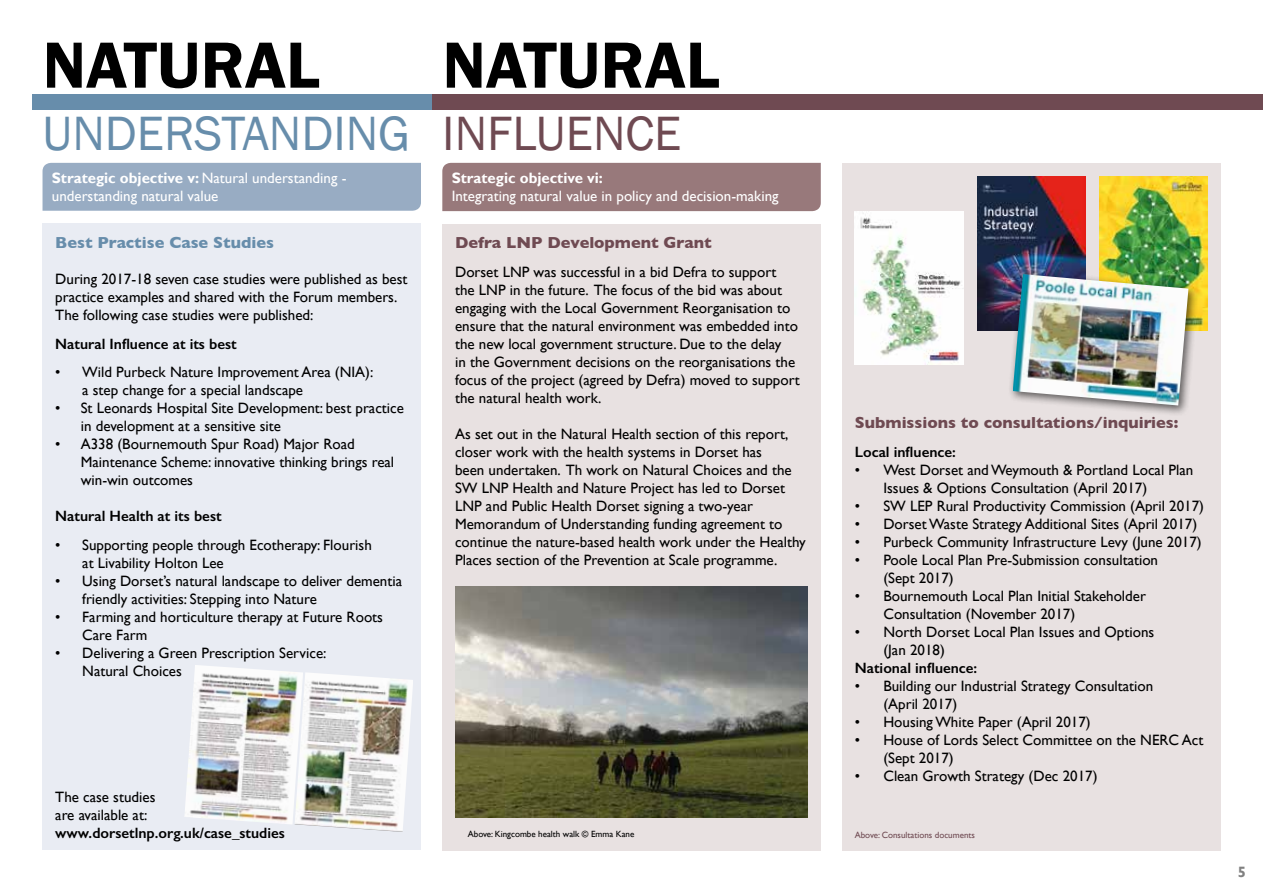
<style>
.page{position:relative;width:1263px;height:893px;background:#fff}
.page>*{position:absolute;margin:0;border:0;box-sizing:border-box;transform-origin:0 0}
.t1{font:600 67.5px "Franklin Gothic";color:#000}
.t2{font:49.5px "Franklin Gothic";color:#678dab}
.t3{font:49.5px "Franklin Gothic";color:#6f4a52}
.t4{font:700 16.35px "Gill Sans";color:#6f4a52}
.t5{font:700 16.35px "Gill Sans";color:#678dab}
.t6{font:15px/18px "Gill Sans";color:#000}
.t7{font:15px/18px "Gill Sans";color:#fff}
.t8{font:600 15px "Gill Sans";color:#000}
.t9{font:700 15px "Gill Sans";color:#fff}
.t10{font:700 15px "Gill Sans";color:#000}
.t11{font:9px "Gill Sans";color:#000}
.t12{font:9px "Gill Sans";color:#6f4a52}
.s1{font-weight:700}
</style>
<div class="page">
<div style="left:432px;top:94px;width:831px;height:15px;background:#6f4a52"></div>
<div style="left:43px;top:223px;width:378px;height:627px;background:#e9ecf3"></div>
<div style="left:32px;top:94px;width:400px;height:15px;background:#678dab"></div>
<div style="left:43px;top:163px;width:378px;height:48px;background:#98acc3"></div>
<div style="left:442px;top:224px;width:379px;height:626px;background:#e8e1e1"></div>
<div style="left:842px;top:163px;width:378px;height:687px;background:#e8e1e1"></div>
<div style="left:442px;top:163px;width:379px;height:48px;background:#98797b"></div>
<img style="left:295px;top:673px;width:118px;height:159px">
<img style="left:185px;top:665px;width:118px;height:159px">
<img style="left:855px;top:212px;width:108px;height:153px">
<img style="left:977px;top:177px;width:108px;height:153px">
<img style="left:1099px;top:177px;width:109px;height:153px">
<div style="left:1008px;top:269px;width:191px;height:147px;background:#000;opacity:.6"></div>
<img style="left:1013px;top:274px;width:175px;height:131px">
<img style="left:455px;top:586px;width:352px;height:232px">
<h1 class="t1" style="left:43px;top:24px;width:279px">NATURAL</h1>
<h2 class="t2" style="left:43px;top:103px;width:369px">UNDERSTANDING</h2>
<p class="t7" style="left:52px;top:169px;width:296px"><span class="s1">Strategic objective v:</span> Natural understanding - understanding natural value</p>
<p class="t5" style="left:55px;top:229px;width:220px">Best Practise Case Studies</p>
<p class="t6" style="left:55px;top:270px;width:354px">During 2017-18 seven case studies were published as best practice examples and shared with the Forum members.<br>The following case studies were published:</p>
<p class="t8" style="left:55px;top:334px;width:183px">Natural Influence at its best</p>
<p class="t6" style="left:82px;top:363px;width:293px;text-indent:-27px">• Wild Purbeck Nature Improvement Area (NIA): a step change for a special landscape</p>
<p class="t6" style="left:81px;top:399px;width:325px;text-indent:-26px">• St Leonards Hospital Site Development: best practice in development at a sensitive site</p>
<p class="t6" style="left:81px;top:435px;width:315px;text-indent:-26px">• A338 (Bournemouth Spur Road) Major Road<br>Maintenance Scheme: innovative thinking brings real win-win outcomes</p>
<p class="t8" style="left:55px;top:507px;width:168px">Natural Health at its best</p>
<p class="t6" style="left:82px;top:536px;width:291px;text-indent:-27px">• Supporting people through Ecotherapy: Flourish at Livability Holton Lee</p>
<p class="t6" style="left:82px;top:572px;width:321px;text-indent:-27px">• Using Dorset’s natural landscape to deliver dementia friendly activities: Stepping into Nature</p>
<p class="t6" style="left:82px;top:608px;width:302px;text-indent:-27px">• Farming and horticulture therapy at Future Roots<br>Care Farm</p>
<p class="t6" style="left:82px;top:644px;width:246px;text-indent:-27px">• Delivering a Green Prescription Service:<br>Natural Choices</p>
<h1 class="t1" style="left:442px;top:24px;width:279px">NATURAL</h1>
<h2 class="t3" style="left:442px;top:103px;width:240px">INFLUENCE</h2>
<p class="t9" style="left:452px;top:168px;width:153px">Strategic objective vi:</p>
<p class="t7" style="left:452px;top:187px;width:328px">Integrating natural value in policy and decision-making</p>
<p class="t4" style="left:455px;top:229px;width:258px">Defra LNP Development Grant</p>
<p class="t6" style="left:455px;top:262px;width:346px">Dorset LNP was successful in a bid Defra to support the LNP in the future. The focus of the bid was about engaging with the Local Government Reorganisation to ensure that the natural environment was embedded into the new local government structure. Due to the delay<br>in the Government decisions on the reorganisations the focus of the project (agreed by Defra) moved to support the natural health work.</p>
<p class="t6" style="left:455px;top:424px;width:352px">As set out in the Natural Health section of this report, closer work with the health systems in Dorset has<br>been undertaken. Th work on Natural Choices and the SW LNP Health and Nature Project has led to Dorset LNP and Public Health Dorset signing a two-year Memorandum of Understanding funding agreement to continue the nature-based health work under the Healthy Places section of the Prevention at Scale programme.</p>
<p class="t6" style="left:55px;top:788px;width:102px">The case studies are available at:</p>
<p class="t8" style="left:55px;top:824px;width:231px">www.dorsetlnp.org.uk/case_studies</p>
<p class="t11" style="left:468px;top:829px;width:168px">Above: Kingcombe health walk © Emma Kane</p>
<p class="t4" style="left:855px;top:409px;width:325px">Submissions to consultations/inquiries:</p>
<p class="t8" style="left:855px;top:443px;width:103px">Local influence:</p>
<p class="t6" style="left:883px;top:460px;width:311px;text-indent:-28px">• West Dorset and Weymouth &amp; Portland Local Plan<br>Issues &amp; Options Consultation (April 2017)</p>
<p class="t6" style="left:855px;top:496px;width:351px">• SW LEP Rural Productivity Commission (April 2017)</p>
<p class="t6" style="left:855px;top:514px;width:344px">• Dorset Waste Strategy Additional Sites (April 2017)</p>
<p class="t6" style="left:855px;top:532px;width:348px">• Purbeck Community Infrastructure Levy (June 2017)</p>
<p class="t6" style="left:883px;top:550px;width:276px;text-indent:-28px">• Poole Local Plan Pre-Submission consultation (Sept 2017)</p>
<p class="t6" style="left:883px;top:586px;width:264px;text-indent:-28px">• Bournemouth Local Plan Initial Stakeholder<br>Consultation (November 2017)</p>
<p class="t6" style="left:883px;top:622px;width:272px;text-indent:-28px">• North Dorset Local Plan Issues and Options (Jan 2018)</p>
<p class="t8" style="left:855px;top:659px;width:124px">National influence:</p>
<p class="t6" style="left:883px;top:676px;width:271px;text-indent:-28px">• Building our Industrial Strategy Consultation (April 2017)</p>
<p class="t6" style="left:855px;top:712px;width:237px">• Housing White Paper (April 2017)</p>
<p class="t6" style="left:883px;top:730px;width:321px;text-indent:-28px">• House of Lords Select Committee on the NERC Act (Sept 2017)</p>
<p class="t6" style="left:855px;top:766px;width:244px">• Clean Growth Strategy (Dec 2017)</p>
<p class="t12" style="left:855px;top:829px;width:122px">Above: Consultations documents</p>
<p class="t10" style="left:1237px;top:863px;width:10px">5</p>
</div>
